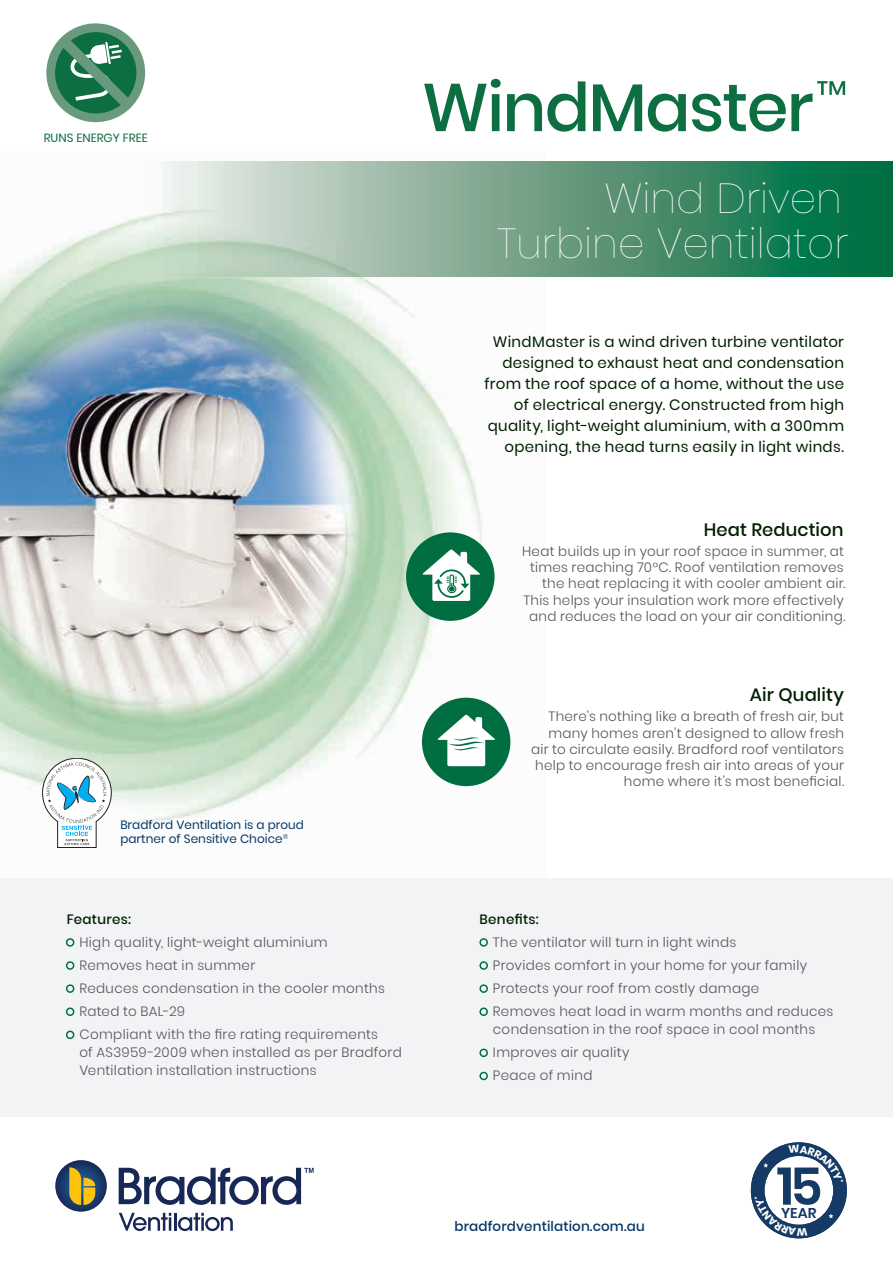
<style>
.page{position:relative;width:893px;height:1263px;background:#fff}
.page>*{position:absolute;margin:0;border:0;box-sizing:border-box;transform-origin:0 0}
.t1{font:100 42px/45px "Poppins";color:#fff;text-align:right}
.t2{font:500 18px "Poppins";letter-spacing:.005em;color:#001f00}
.t3{font:15px/21px "Poppins";letter-spacing:.02em;color:#001f00;text-align:right}
.t4{font:600 14.25px "Poppins";color:#153a66}
.t5{font:300 13.5px/23.1px "Poppins";letter-spacing:.02em;color:#55565a}
.t6{font:500 13.5px "Poppins";letter-spacing:.01em;color:#053867}
.t7{font:500 13.5px "Poppins";letter-spacing:.02em;color:#001f00}
.t8{font:12px/14.4px "Poppins";letter-spacing:.005em;color:#053867}
.t9{font:11.85px "Poppins";color:#0d6e41}
</style>
<div class="page">
<img style="left:0;top:161px;width:546px;height:687px">
<div style="left:0;top:878px;width:893px;height:238px;background:#f2f3f4"></div>
<svg style="left:546px;top:162px;width:347px;height:114px;background:#2f835e"></svg>
<img style="left:0;top:162px;width:546px;height:114px">
<div style="left:406px;top:532px;width:89px;height:89px;background:#006e41;border-radius:50%"></div>
<svg style="left:422px;top:549px;width:58px;height:52px"></svg>
<div style="left:422px;top:698px;width:88px;height:88px;background:#006e41;border-radius:50%"></div>
<svg style="left:437px;top:715px;width:58px;height:51px"></svg>
<svg style="left:66px;top:938px;width:8px;height:9px"></svg>
<svg style="left:66px;top:961px;width:8px;height:9px"></svg>
<svg style="left:66px;top:984px;width:8px;height:9px"></svg>
<svg style="left:66px;top:1007px;width:8px;height:9px"></svg>
<svg style="left:66px;top:1030px;width:8px;height:9px"></svg>
<svg style="left:479px;top:938px;width:9px;height:9px"></svg>
<svg style="left:479px;top:961px;width:9px;height:9px"></svg>
<svg style="left:479px;top:984px;width:9px;height:9px"></svg>
<svg style="left:479px;top:1007px;width:9px;height:9px"></svg>
<svg style="left:479px;top:1048px;width:9px;height:9px"></svg>
<svg style="left:479px;top:1072px;width:9px;height:8px"></svg>
<svg style="left:119px;top:1168px;width:195px;height:37px"></svg>
<svg style="left:55px;top:1160px;width:52px;height:52px"></svg>
<svg style="left:69px;top:1167px;width:26px;height:38px"></svg>
<svg style="left:119px;top:1213px;width:114px;height:18px"></svg>
<svg style="left:424px;top:79px;width:77px;height:52px"></svg>
<svg style="left:507px;top:81px;width:78px;height:51px"></svg>
<svg style="left:593px;top:84px;width:49px;height:47px"></svg>
<svg style="left:648px;top:94px;width:38px;height:38px"></svg>
<svg style="left:692px;top:81px;width:153px;height:51px"></svg>
<svg style="left:43px;top:758px;width:68px;height:89px"></svg>
<svg style="left:46px;top:23px;width:99px;height:99px"></svg>
<svg style="left:750px;top:1142px;width:97px;height:97px"></svg>
<p class="t9" style="left:44px;top:131px;width:106px">RUNS ENERGY FREE</p>
<p class="t8" style="left:120px;top:817px;width:185px">Bradford Ventilation is a proud partner of Sensitive Choice<sup>®</sup></p>
<p class="t7" style="left:67px;top:911px;width:66px">Features:</p>
<p class="t5" style="left:79px;top:930px;width:307px">High quality, light-weight aluminium<br>Removes heat in summer<br>Reduces condensation in the cooler months<br>Rated to BAL-29<br>Compliant with the fire rating requirements</p>
<p class="t5" style="left:79px;top:1043px;width:324px;line-height:18px">of AS3959-2009 when installed as per Bradford<br>Ventilation installation instructions</p>
<h1 class="t1" style="left:497px;top:176px;width:353px">Wind Driven<br>Turbine Ventilator</h1>
<p class="t3" style="left:484px;top:331px;width:361px">WindMaster is a wind driven turbine ventilator designed to exhaust heat and condensation from the roof space of a home, without the use of electrical energy. Constructed from high quality, light-weight aluminium, with a 300mm opening, the head turns easily in light winds.</p>
<h2 class="t2" style="left:704px;top:519px;width:141px">Heat Reduction</h2>
<p class="t5" style="left:522px;top:543px;width:325px;line-height:16.2px;text-align:right">Heat builds up in your roof space in summer, at times reaching 70°C. Roof ventilation removes the heat replacing it with cooler ambient air.<br>This helps your insulation work more effectively and reduces the load on your air conditioning.</p>
<h2 class="t2" style="left:750px;top:684px;width:96px">Air Quality</h2>
<p class="t5" style="left:531px;top:708px;width:315px;line-height:16.2px;text-align:right">There’s nothing like a breath of fresh air, but many homes aren’t designed to allow fresh air to circulate easily. Bradford roof ventilators help to encourage fresh air into areas of your home where it’s most beneficial.</p>
<p class="t7" style="left:479px;top:911px;width:61px">Benefits:</p>
<p class="t5" style="left:493px;top:930px;width:342px">The ventilator will turn in light winds<br>Provides comfort in your home for your family Protects your roof from costly damage<br>Removes heat load in warm months and reduces</p>
<p class="t5" style="left:493px;top:1018px;width:324px">condensation in the roof space in cool months<br>I mproves air quality<br>Peace of mind</p>
<p class="t6" style="left:454px;top:1218px;width:192px">bradfordventilation.com.au</p>
<p class="t4" style="left:781px;top:1203px;width:37px">YEAR</p>
</div>
